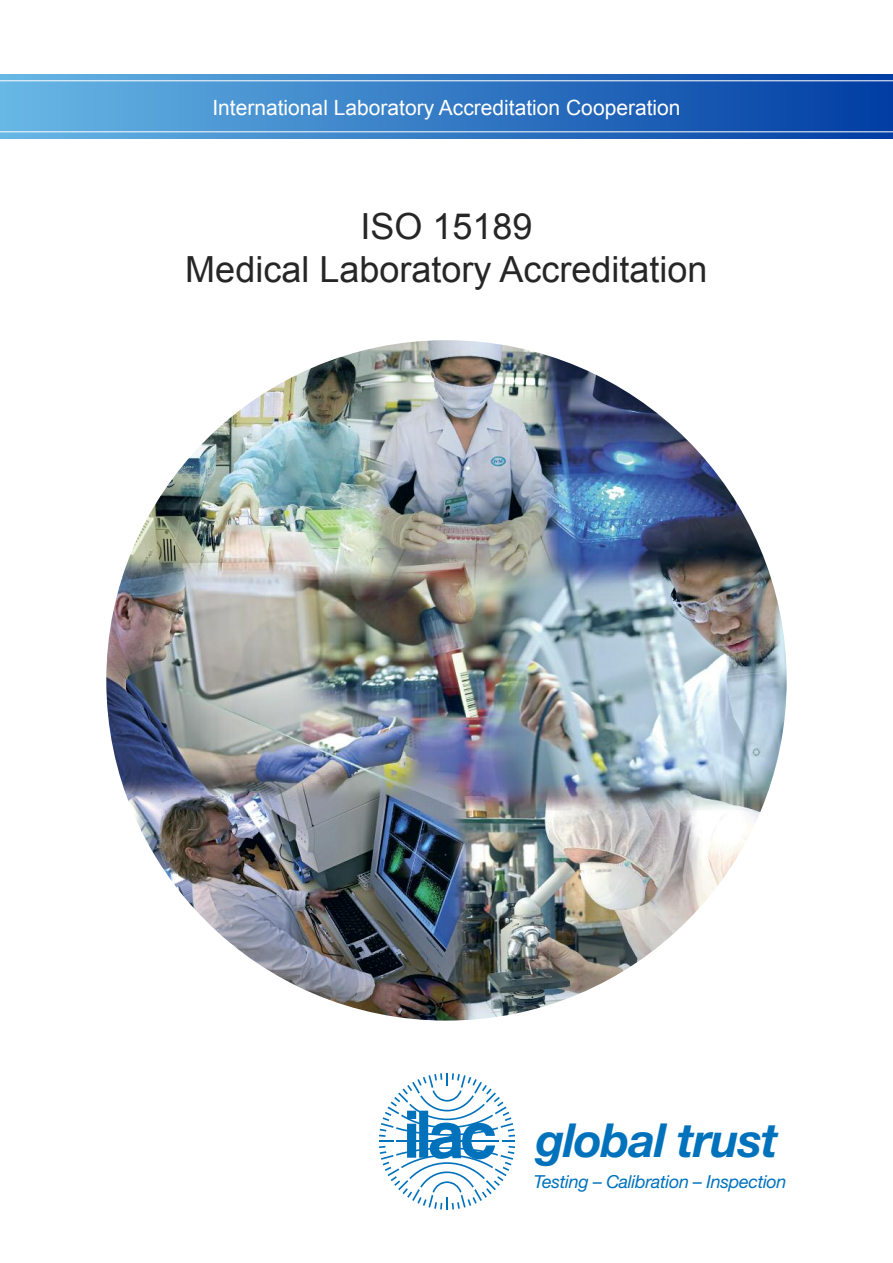
<style>
.page{position:relative;width:893px;height:1263px;background:#fff}
.page>*{position:absolute;margin:0;border:0;box-sizing:border-box;transform-origin:0 0}
.t1{font:italic 700 46.95px "Helvetica Neue";letter-spacing:-.025em;color:#0072bc}
.t2{font:36px/43.2px "Arial";color:#272627;text-align:center}
.t3{font:21px "Arial";color:#fff}
.t4{font:italic 18px "Helvetica Neue";letter-spacing:-.02em;color:#0072bc}
</style>
<div class="page">
<img style="left:106px;top:340px;width:681px;height:680px;border-radius:50%">
<svg style="left:379px;top:1073px;width:136px;height:137px"></svg>
<svg style="left:0;top:74px;width:893px;height:64px;background:#367bc4"></svg>
<hr style="left:0;top:80px;width:893px;height:1px;background:#fff">
<hr style="left:0;top:131px;width:893px;height:1px;background:#fff">
<p class="t3" style="left:212px;top:96px;width:470px">International Laboratory Accreditation Cooperation</p>
<h2 class="t2" style="left:185px;top:205px;width:524px">ISO 15189<br>Medical Laboratory Accreditation</h2>
<h1 class="t1" style="left:536px;top:1124px;width:244px">global trust</h1>
<p class="t4" style="left:534px;top:1175px;width:254px">Testing – Calibration – Inspection</p>
</div>
